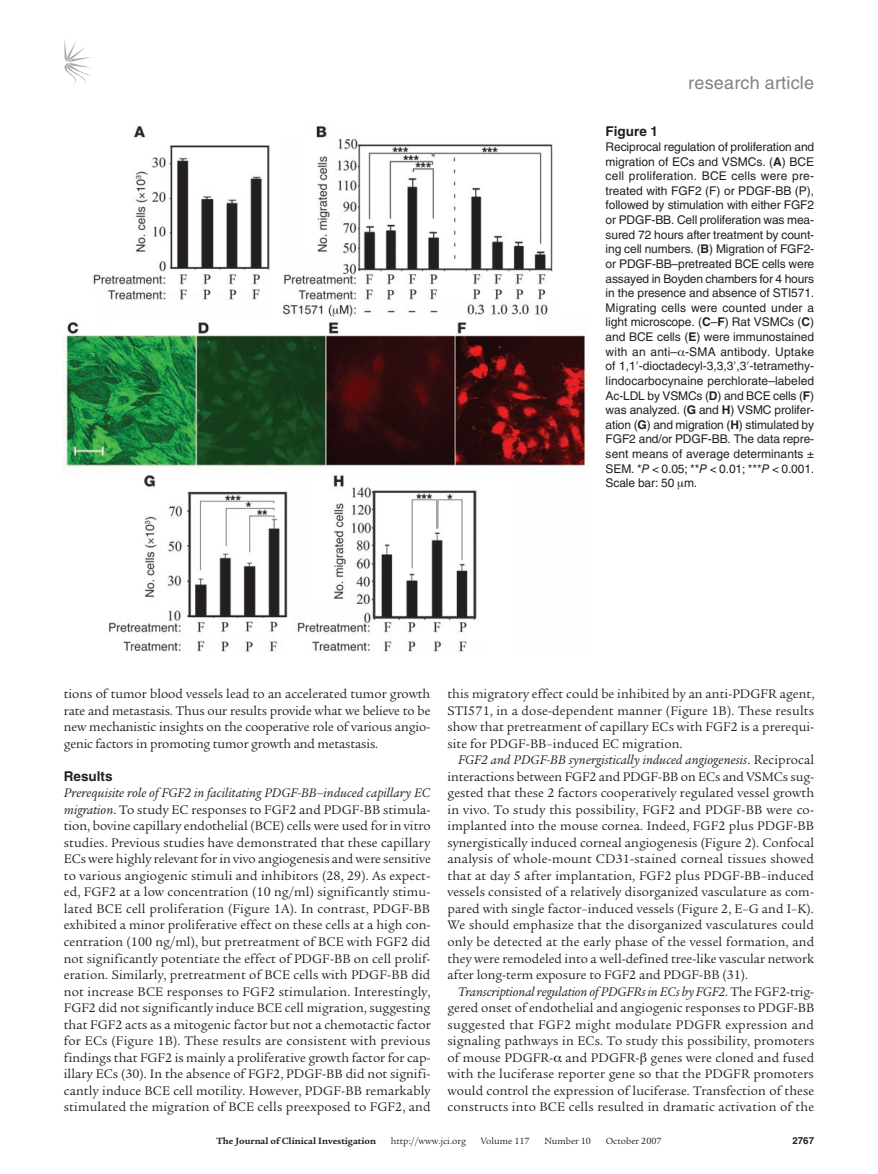
<style>
.page{position:relative;width:878px;height:1174px;background:#fff}
.page>*{position:absolute;margin:0;border:0;box-sizing:border-box;transform-origin:0 0}
.t1{font:18px "Helvetica LT Std";letter-spacing:.01em;color:#808285}
.t2{font:13.5px/16.5px "Legacy Serif Std";letter-spacing:.005em;color:#231f20;text-align:justify}
.t3{font:700 13.5px "Helvetica LT Std";color:#231f20}
.t4{font:12px/14.5px "Helvetica LT Std";letter-spacing:.005em;color:#231f20;text-align:justify}
.t5{font:9.75px "Legacy Serif Std";color:#231f20}
.t6{font:700 9.75px "Legacy Serif Std";color:#231f20}
.t7{font:700 9.75px "Helvetica LT Std";color:#231f20}
.s1{font-weight:700}
.s2{font-style:italic}
</style>
<div class="page">
<svg style="left:64px;top:39px;width:27px;height:45px"></svg>
<img style="left:64px;top:126px;width:524px;height:526px">
<h1 class="t1" style="left:688px;top:72px;width:127px">research article</h1>
<p class="t3" style="left:605px;top:123px;width:54px">Figure 1</p>
<p class="t4" style="left:605px;top:139px;width:210px">Reciprocal regulation of proliferation and migration of ECs and VSMCs. (<span class="s1">A</span>) BCE cell proliferation. BCE cells were pre&shy;treated with FGF2 (F) or PDGF-BB (P), followed by stimulation with either FGF2 or PDGF-BB. Cell proliferation was mea&shy;sured 72 hours after treatment by count&shy;ing cell numbers. (<span class="s1">B</span>) Migration of FGF2- or PDGF-BB–pretreated BCE cells were assayed in Boyden chambers for 4 hours in the presence and absence of STI571.<br>Migrating cells were counted under a light microscope. (<span class="s1">C</span>–<span class="s1">F</span>) Rat VSMCs (<span class="s1">C</span>) and BCE cells (<span class="s1">E</span>) were immunostained with an anti– -SMA antibody. Uptake of 1,1 -dioctadecyl-3,3,3 ,3 -tetramethy&shy;lindocarbocynaine perchlorate–labeled Ac-LDL by VSMCs (<span class="s1">D</span>) and BCE cells (<span class="s1">F</span>) was analyzed. (<span class="s1">G</span> and <span class="s1">H</span>) VSMC prolifer&shy;ation (<span class="s1">G</span>) and migration (<span class="s1">H</span>) stimulated by FGF2 and/or PDGF-BB. The data repre&shy;sent means of average determinants ± SEM. *<span class="s2">P</span> &lt; 0.05; **<span class="s2">P</span> &lt; 0.01; ***<span class="s2">P</span> &lt; 0.001.<br>Scale bar: 50 m.</p>
<p class="t2" style="left:64px;top:686px;width:368px">tions of tumor blood vessels lead to an accelerated tumor growth rate and metastasis. Thus our results provide what we believe to be new mechanistic insights on the cooperative role of various angio&shy;genic factors in promoting tumor growth and metastasis.</p>
<p class="t3" style="left:64px;top:768px;width:50px">Results</p>
<p class="t2" style="left:64px;top:785px;width:368px"><span class="s2">Prerequisite role of FGF2 in facilitating PDGF-BB–induced capillary EC migration</span>. To study EC responses to FGF2 and PDGF-BB stimula&shy;tion, bovine capillary endothelial (BCE) cells were used for in vitro studies. Previous studies have demonstrated that these capillary ECs were highly relevant for in vivo angiogenesis and were sensitive to various angiogenic stimuli and inhibitors (28, 29). As expect&shy;ed, FGF2 at a low concentration (10 ng/ml) significantly stimu&shy;lated BCE cell proliferation (Figure 1A). In contrast, PDGF-BB exhibited a minor proliferative effect on these cells at a high con&shy;centration (100 ng/ml), but pretreatment of BCE with FGF2 did not significantly potentiate the effect of PDGF-BB on cell prolif&shy;eration. Similarly, pretreatment of BCE cells with PDGF-BB did not increase BCE responses to FGF2 stimulation. Interestingly, FGF2 did not significantly induce BCE cell migration, suggesting that FGF2 acts as a mitogenic factor but not a chemotactic factor for ECs (Figure 1B). These results are consistent with previous findings that FGF2 is mainly a proliferative growth factor for cap&shy;illary ECs (30). In the absence of FGF2, PDGF-BB did not signifi&shy;cantly induce BCE cell motility. However, PDGF-BB remarkably stimulated the migration of BCE cells preexposed to FGF2, and</p>
<p class="t2" style="left:447px;top:686px;width:368px">this migratory effect could be inhibited by an anti-PDGFR agent, STI571, in a dose-dependent manner (Figure 1B). These results show that pretreatment of capillary ECs with FGF2 is a prerequi&shy;site for PDGF-BB–induced EC migration.</p>
<p class="t2" style="left:447px;top:752px;width:368px;text-indent:11px"><span class="s2">FGF2 and PDGF-BB synergistically induced angiogenesis</span>. Reciprocal interactions between FGF2 and PDGF-BB on ECs and VSMCs sug&shy;gested that these 2 factors cooperatively regulated vessel growth in vivo. To study this possibility, FGF2 and PDGF-BB were co&shy;implanted into the mouse cornea. Indeed, FGF2 plus PDGF-BB synergistically induced corneal angiogenesis (Figure 2). Confocal analysis of whole-mount CD31-stained corneal tissues showed that at day 5 after implantation, FGF2 plus PDGF-BB–induced vessels consisted of a relatively disorganized vasculature as com&shy;pared with single factor–induced vessels (Figure 2, E–G and I–K).<br>We should emphasize that the disorganized vasculatures could only be detected at the early phase of the vessel formation, and they were remodeled into a well-defined tree-like vascular network after long-term exposure to FGF2 and PDGF-BB (31).</p>
<p class="t2" style="left:447px;top:983px;width:368px;text-indent:11px"><span class="s2">Transcriptional regulation of PDGFRs in ECs by FGF2</span>. The FGF2-trig&shy;gered onset of endothelial and angiogenic responses to PDGF-BB suggested that FGF2 might modulate PDGFR expression and signaling pathways in ECs. To study this possibility, promoters of mouse PDGFR- and PDGFR- genes were cloned and fused with the luciferase reporter gene so that the PDGFR promoters would control the expression of luciferase. Transfection of these constructs into BCE cells resulted in dramatic activation of the</p>
<p class="t6" style="left:216px;top:1135px;width:161px">The Journal of Clinical Investigation</p>
<p class="t5" style="left:391px;top:1135px;width:77px">http://www.jci.org</p>
<p class="t5" style="left:480px;top:1135px;width:50px">Volume 117</p>
<p class="t5" style="left:544px;top:1135px;width:48px">Number 10</p>
<p class="t5" style="left:605px;top:1135px;width:57px">October 2007</p>
<p class="t7" style="left:792px;top:1134px;width:23px">2767</p>
</div>
